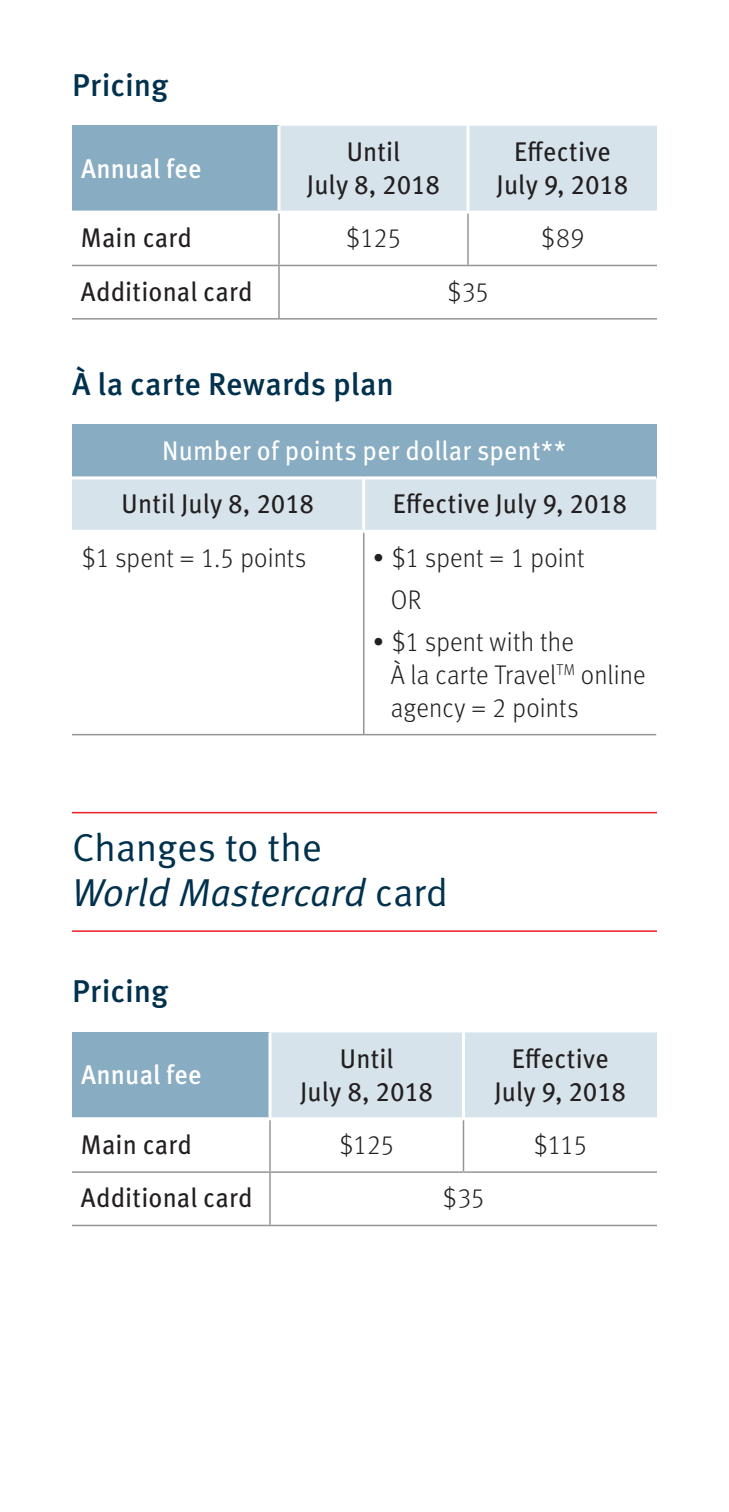
<style>
.page{position:relative;width:729px;height:1512px;background:#fff}
.page>*{position:absolute;margin:0;border:0;box-sizing:border-box;transform-origin:0 0}
.t1{font:39px "Meta OT Norm Ita";letter-spacing:-.01em;color:#00314d}
.t2{font:39px "Meta OT Norm";letter-spacing:-.01em;color:#00314d}
.t3{font:500 31.5px "Meta OT";color:#00314d}
.t4{font:27px/33px "Meta OT";letter-spacing:.005em;color:#231f20;text-align:center;scale:.95 1}
.t5{font:300 27px/33px "Meta OT";letter-spacing:.005em;color:#231f20}
.t6{font:300 27px "Meta OT";letter-spacing:.005em;color:#231f20;scale:.95 1}
.t7{font:27px "Meta OT";letter-spacing:.01em;color:#fff;scale:.95 1}
.t8{font:500 27px "Meta OT";letter-spacing:.005em;color:#fff;scale:.95 1}
.s1{font-family:"Meta OT Norm"}
</style>
<div class="page">
<hr style="left:72px;top:812px;width:585px;height:1px;background:#ee1d23">
<hr style="left:72px;top:930px;width:585px;height:2px;background:#ee1d23">
<div style="left:72px;top:126px;width:207px;height:86px;background:#88acc1"></div>
<div style="left:280px;top:126px;width:377px;height:85px;background:#d6e3eb"></div>
<svg style="left:72px;top:264px;width:585px;height:3px"></svg>
<hr style="left:278px;top:126px;width:2px;height:85px;background:#fff">
<svg style="left:466px;top:126px;width:4px;height:85px"></svg>
<hr style="left:72px;top:211px;width:585px;height:3px;background:#fff">
<hr style="left:278px;top:214px;width:2px;height:51px;background:#939598">
<hr style="left:467px;top:214px;width:2px;height:51px;background:#939598">
<hr style="left:72px;top:265px;width:396px;height:1px;background:#939598">
<hr style="left:278px;top:266px;width:2px;height:52px;background:#939598">
<hr style="left:468px;top:265px;width:189px;height:1px;background:#939598">
<hr style="left:72px;top:318px;width:585px;height:2px;background:#939598">
<div style="left:72px;top:425px;width:584px;height:53px;background:#88acc1"></div>
<div style="left:72px;top:479px;width:584px;height:51px;background:#d6e3eb"></div>
<svg style="left:72px;top:533px;width:584px;height:201px"></svg>
<hr style="left:362px;top:479px;width:3px;height:51px;background:#fff">
<hr style="left:363px;top:533px;width:1px;height:201px;background:#939598">
<hr style="left:72px;top:734px;width:584px;height:1px;background:#939598">
<hr style="left:72px;top:476px;width:584px;height:3px;background:#fff">
<div style="left:72px;top:1032px;width:198px;height:87px;background:#88acc1"></div>
<div style="left:272px;top:1032px;width:385px;height:85px;background:#d6e3eb"></div>
<svg style="left:72px;top:1120px;width:585px;height:105px"></svg>
<svg style="left:268px;top:1032px;width:4px;height:85px"></svg>
<hr style="left:462px;top:1032px;width:3px;height:85px;background:#fff">
<hr style="left:72px;top:1117px;width:585px;height:3px;background:#fff">
<hr style="left:269px;top:1120px;width:2px;height:51px;background:#939598">
<hr style="left:463px;top:1120px;width:1px;height:51px;background:#939598">
<hr style="left:72px;top:1171px;width:392px;height:2px;background:#939598">
<hr style="left:269px;top:1173px;width:2px;height:52px;background:#939598">
<hr style="left:464px;top:1171px;width:193px;height:2px;background:#939598">
<hr style="left:72px;top:1225px;width:585px;height:1px;background:#939598">
<p class="t3" style="left:72px;top:73px;width:98px">Pricing</p>
<p class="t8" style="left:81px;top:158px;width:129px">Annual fee</p>
<p class="t4" style="left:307px;top:137px;width:142px">Until<br>July 8, 2018</p>
<p class="t4" style="left:497px;top:137px;width:140px">Effective<br>July 9, 2018</p>
<p class="t4" style="left:81px;top:224px;width:118px">Main card</p>
<p class="t6" style="left:345px;top:228px;width:61px">$125</p>
<p class="t6" style="left:540px;top:228px;width:49px">$89</p>
<p class="t4" style="left:81px;top:277px;width:182px">Additional card</p>
<p class="t6" style="left:446px;top:281px;width:47px">$35</p>
<p class="t3" style="left:72px;top:372px;width:324px">À la carte Rewards plan</p>
<p class="t7" style="left:162px;top:441px;width:426px">Number of points per dollar spent**</p>
<p class="t4" style="left:122px;top:489px;width:204px">Until July 8, 2018</p>
<p class="t4" style="left:393px;top:489px;width:248px">Effective July 9, 2018</p>
<p class="t6" style="left:81px;top:547px;width:239px">$1 spent = 1.5 points</p>
<p class="t5" style="left:391px;top:538px;width:195px;line-height:42px;text-indent:-18px">• $1 spent = 1 point<br>OR</p>
<p class="t5" style="left:391px;top:627px;width:256px;text-indent:-18px">• $1 spent with the<br>À la carte Travel<sup>TM</sup> online agency = 2 points</p>
<h1 class="t2" style="left:72px;top:833px;width:252px">Changes to the</h1>
<h1 class="t1" style="left:72px;top:878px;width:378px">World Mastercard <span class="s1">card</span></h1>
<p class="t3" style="left:72px;top:980px;width:98px">Pricing</p>
<p class="t8" style="left:81px;top:1065px;width:129px">Annual fee</p>
<p class="t4" style="left:300px;top:1044px;width:142px">Until<br>July 8, 2018</p>
<p class="t4" style="left:494px;top:1044px;width:140px">Effective<br>July 9, 2018</p>
<p class="t4" style="left:81px;top:1130px;width:118px">Main card</p>
<p class="t6" style="left:339px;top:1135px;width:61px">$125</p>
<p class="t6" style="left:533px;top:1135px;width:59px">$115</p>
<p class="t4" style="left:81px;top:1184px;width:182px">Additional card</p>
<p class="t6" style="left:442px;top:1188px;width:47px">$35</p>
</div>
